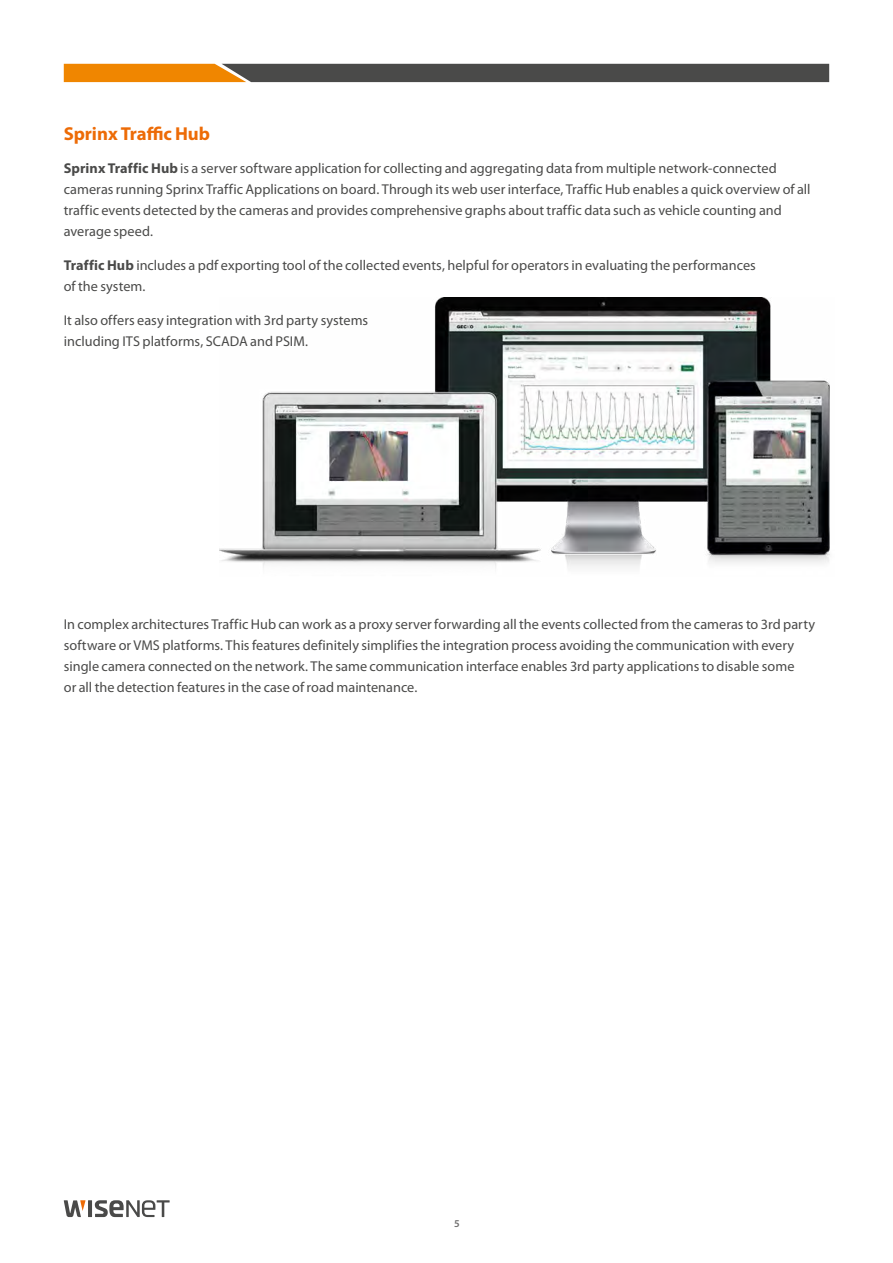
<style>
.page{position:relative;width:893px;height:1263px;background:#fff}
.page>*{position:absolute;margin:0;border:0;box-sizing:border-box;transform-origin:0 0}
.t1{font:700 18.75px "Myriad Pro";color:#ed6b06}
.t2{font:14.25px/21px "Myriad Pro";color:#4a4a49}
.t3{font:600 10.5px "Myriad Pro";color:#706f6f}
.s1{font-weight:700}
</style>
<div class="page">
<svg style="left:64px;top:64px;width:765px;height:18px;background:#6f583a"></svg>
<hr style="left:88px;top:1200px;width:4px;height:17px;background:#4a4a49">
<svg style="left:95px;top:1200px;width:75px;height:17px"></svg>
<svg style="left:64px;top:1200px;width:22px;height:17px"></svg>
<img style="left:219px;top:297px;width:611px;height:271px">
<h1 class="t1" style="left:64px;top:121px;width:148px">Sprinx Traffic Hub</h1>
<p class="t2" style="left:64px;top:158px;width:748px"><span class="s1">Sprinx Traffic Hub</span> is a server software application for collecting and aggregating data from multiple network-connected cameras running Sprinx Traffic Applications on board. Through its web user interface, Traffic Hub enables a quick overview of all traffic events detected by the cameras and provides comprehensive graphs about traffic data such as vehicle counting and average speed.</p>
<p class="t2" style="left:64px;top:255px;width:693px"><span class="s1">Traffic Hub</span> includes a pdf exporting tool of the collected events, helpful for operators in evaluating the performances of the system.</p>
<p class="t2" style="left:64px;top:309px;width:306px">It also offers easy integration with 3rd party systems including ITS platforms, SCADA and PSIM.</p>
<p class="t2" style="left:64px;top:613px;width:753px">In complex architectures Traffic Hub can work as a proxy server forwarding all the events collected from the cameras to 3rd party software or VMS platforms. This features definitely simplifies the integration process avoiding the communication with every single camera connected on the network. The same communication interface enables 3rd party applications to disable some<br>or all the detection features in the case of road maintenance.</p>
<p class="t3" style="left:454px;top:1217px;width:7px">5</p>
</div>
